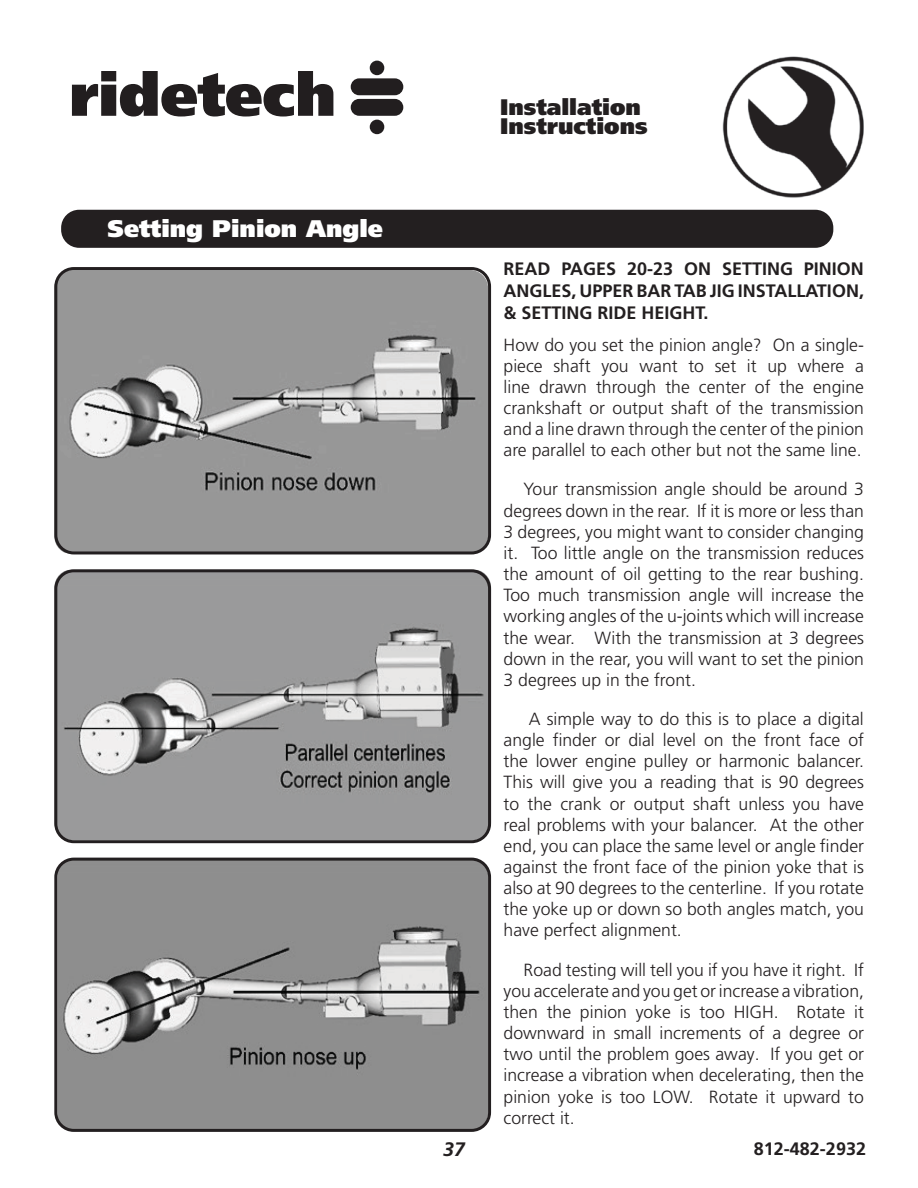
<style>
.page{position:relative;width:918px;height:1188px;background:#fff}
.page>*{position:absolute;margin:0;border:0;box-sizing:border-box;transform-origin:0 0}
.t1{font:900 24px "Frutiger LT Pro";color:#fff}
.t2{font:900 22.5px/19.5px "Frutiger LT Pro";color:#231f20}
.t3{font:italic 700 19.5px "Frutiger LT Pro";color:#231f20}
.t4{font:700 18px/21.6px "Frutiger LT Pro";color:#231f20;text-align:justify}
.t5{font:300 17.7px/21.1px "Frutiger LT Pro";color:#231f20;text-align:justify}
</style>
<div class="page">
<img style="left:722px;top:56px;width:142px;height:142px">
<svg style="left:72px;top:71px;width:261px;height:46px"></svg>
<div style="left:351px;top:78px;width:52px;height:17px;background:#221e1f;border-radius:8px"></div>
<div style="left:351px;top:99px;width:52px;height:17px;background:#221e1f;border-radius:8px"></div>
<div style="left:370px;top:61px;width:14px;height:14px;background:#221e1f;border-radius:50%"></div>
<div style="left:370px;top:120px;width:14px;height:14px;background:#221e1f;border-radius:50%"></div>
<img style="left:57px;top:858px;width:431px;height:273px;border-radius:18px">
<img style="left:54px;top:569px;width:437px;height:271px;border-radius:18px">
<img style="left:54px;top:270px;width:434px;height:284px;border-radius:18px">
<div style="left:54px;top:267px;width:437px;height:287px;border:3px solid #231f20;border-radius:18px"></div>
<div style="left:61px;top:210px;width:772px;height:38px;background:#231f20;border-radius:18px"></div>
<div style="left:54px;top:569px;width:437px;height:274px;border:3px solid #231f20;border-radius:18px"></div>
<div style="left:54px;top:858px;width:437px;height:274px;border:3px solid #231f20;border-radius:18px"></div>
<h1 class="t1" style="left:108px;top:218px;width:277px">Setting Pinion Angle</h1>
<p class="t2" style="left:500px;top:98px;width:149px">Installation<br>Instructions</p>
<p class="t4" style="left:504px;top:259px;width:362px">READ PAGES 20-23 ON SETTING PINION ANGLES, UPPER BAR TAB JIG INSTALLATION, &amp; SETTING RIDE HEIGHT.</p>
<p class="t5" style="left:504px;top:335px;width:362px">How do you set the pinion angle? On a single&shy;piece shaft you want to set it up where a line drawn through the center of the engine crankshaft or output shaft of the transmission and a line drawn through the center of the pinion are parallel to each other but not the same line.</p>
<p class="t5" style="left:504px;top:480px;width:362px;text-indent:20px">Your transmission angle should be around 3 degrees down in the rear. If it is more or less than 3 degrees, you might want to consider changing it. Too little angle on the transmission reduces the amount of oil getting to the rear bushing.<br>Too much transmission angle will increase the working angles of the u-joints which will increase the wear. With the transmission at 3 degrees down in the rear, you will want to set the pinion 3 degrees up in the front.</p>
<p class="t5" style="left:504px;top:709px;width:362px;text-indent:25px">A simple way to do this is to place a digital angle finder or dial level on the front face of the lower engine pulley or harmonic balancer.<br>This will give you a reading that is 90 degrees to the crank or output shaft unless you have real problems with your balancer. At the other end, you can place the same level or angle finder against the front face of the pinion yoke that is also at 90 degrees to the centerline. If you rotate the yoke up or down so both angles match, you have perfect alignment.</p>
<p class="t5" style="left:504px;top:960px;width:362px;text-indent:20px">Road testing will tell you if you have it right. If you accelerate and you get or increase a vibration, then the pinion yoke is too HIGH. Rotate it downward in small increments of a degree or two until the problem goes away. If you get or increase a vibration when decelerating, then the pinion yoke is too LOW. Rotate it upward to correct it.</p>
<p class="t3" style="left:443px;top:1141px;width:23px">37</p>
<p class="t4" style="left:754px;top:1139px;width:114px">812-482-2932</p>
</div>
